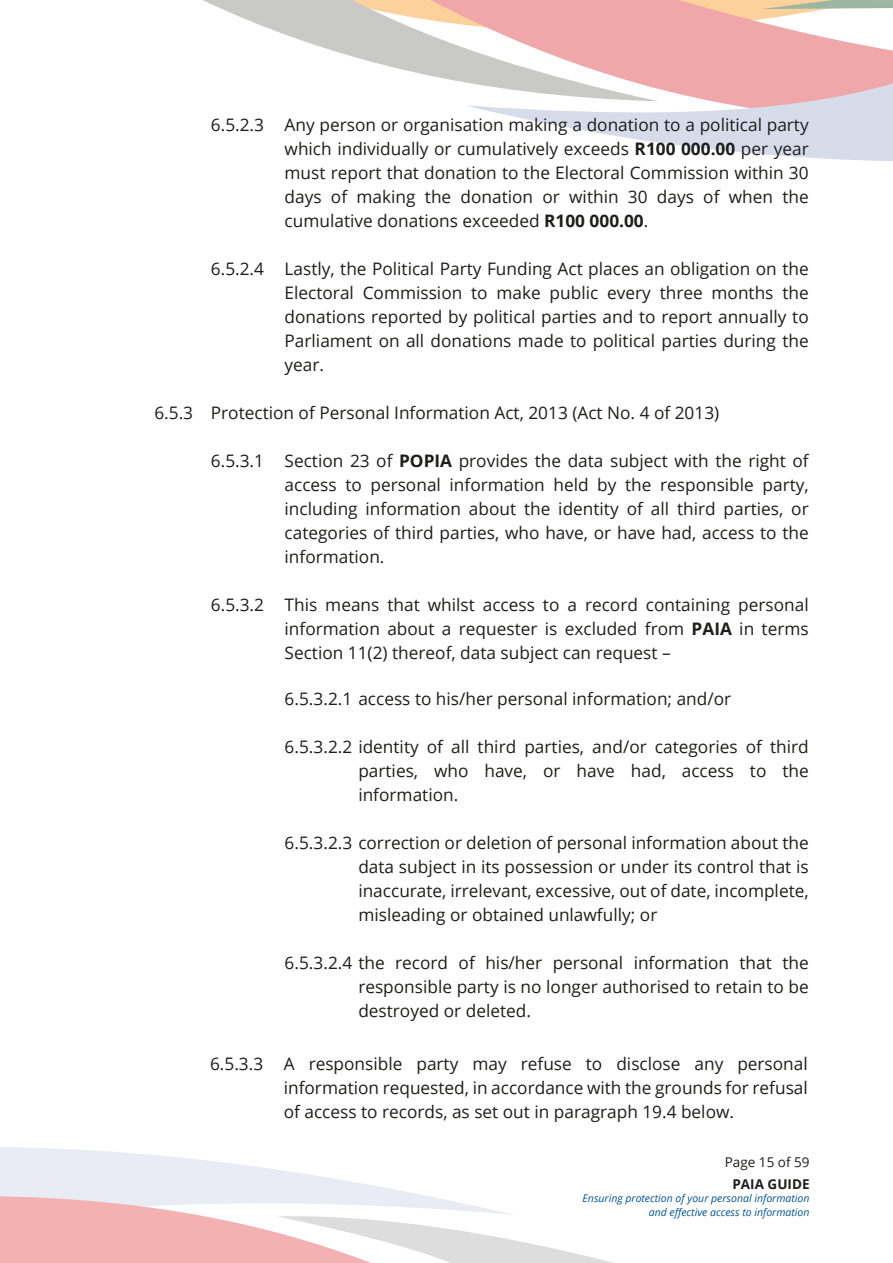
<style>
.page{position:relative;width:893px;height:1263px;background:#fff}
.page>*{position:absolute;margin:0;border:0;box-sizing:border-box;transform-origin:0 0}
.t1{font:17.25px/24px "Open Sans";color:#1d1d1b;text-align:justify}
.t2{font:13.5px "Open Sans";color:#1d1d1b}
.t3{font:700 13.5px "Open Sans";color:#1d1d1b}
.t4{font:italic 10.5px/13.5px "Open Sans";color:#035496;text-align:right}
.s1{font-weight:700}
</style>
<div class="page">
<svg style="left:0;top:1147px;width:614px;height:116px"></svg>
<svg style="left:659px;top:0;width:234px;height:83px;fill:#efa7a9"></svg>
<svg style="left:203px;top:0;width:456px;height:83px"></svg>
<svg style="left:466px;top:83px;width:427px;height:78px"></svg>
<p class="t1" style="left:285px;top:114px;width:526px">Any person or organisation making a donation to a political party which individually or cumulatively exceeds <span class="s1">R100 000.00</span> per year must report that donation to the Electoral Commission within 30 days of making the donation or within 30 days of when the cumulative donations exceeded <span class="s1">R100 000.00</span>.</p>
<p class="t1" style="left:285px;top:258px;width:526px">Lastly, the Political Party Funding Act places an obligation on the Electoral Commission to make public every three months the donations reported by political parties and to report annually to Parliament on all donations made to political parties during the year.</p>
<p class="t1" style="left:154px;top:402px;width:566px">6.5.3 Protection of Personal Information Act, 2013 (Act No. 4 of 2013)</p>
<p class="t1" style="left:211px;top:451px;width:55px">6.5.3.1</p>
<p class="t1" style="left:211px;top:114px;width:55px">6.5.2.3</p>
<p class="t1" style="left:211px;top:258px;width:55px">6.5.2.4</p>
<p class="t1" style="left:285px;top:451px;width:526px">Section 23 of <span class="s1">POPIA</span> provides the data subject with the right of access to personal information held by the responsible party, including information about the identity of all third parties, or categories of third parties, who have, or have had, access to the information.</p>
<p class="t1" style="left:285px;top:595px;width:526px">This means that whilst access to a record containing personal information about a requester is excluded from <span class="s1">PAIA</span> in terms Section 11(2) thereof, data subject can request –</p>
<p class="t1" style="left:211px;top:595px;width:55px">6.5.3.2</p>
<p class="t1" style="left:285px;top:689px;width:448px">6.5.3.2.1 access to his/her personal information; and/or</p>
<p class="t1" style="left:285px;top:737px;width:526px">6.5.3.2.2 identity of all third parties, and/or categories of third</p>
<p class="t1" style="left:358px;top:761px;width:452px">parties, who have, or have had, access to the information.</p>
<p class="t1" style="left:285px;top:833px;width:526px">6.5.3.2.3 correction or deletion of personal information about the</p>
<p class="t1" style="left:358px;top:857px;width:452px">data subject in its possession or under its control that is inaccurate, irrelevant, excessive, out of date, incomplete, misleading or obtained unlawfully; or</p>
<p class="t1" style="left:285px;top:953px;width:526px">6.5.3.2.4 the record of his/her personal information that the</p>
<p class="t1" style="left:358px;top:977px;width:452px">responsible party is no longer authorised to retain to be destroyed or deleted.</p>
<p class="t1" style="left:284px;top:1053px;width:526px;text-indent:-74px">6.5.3.3 A responsible party may refuse to disclose any personal information requested, in accordance with the grounds for refusal of access to records, as set out in paragraph 19.4 below.</p>
<p class="t2" style="left:725px;top:1156px;width:86px">Page 15 of 59</p>
<p class="t4" style="left:583px;top:1192px;width:228px">Ensuring protection of your personal information and effective access to information</p>
<p class="t3" style="left:732px;top:1178px;width:79px">PAIA GUIDE</p>
</div>
